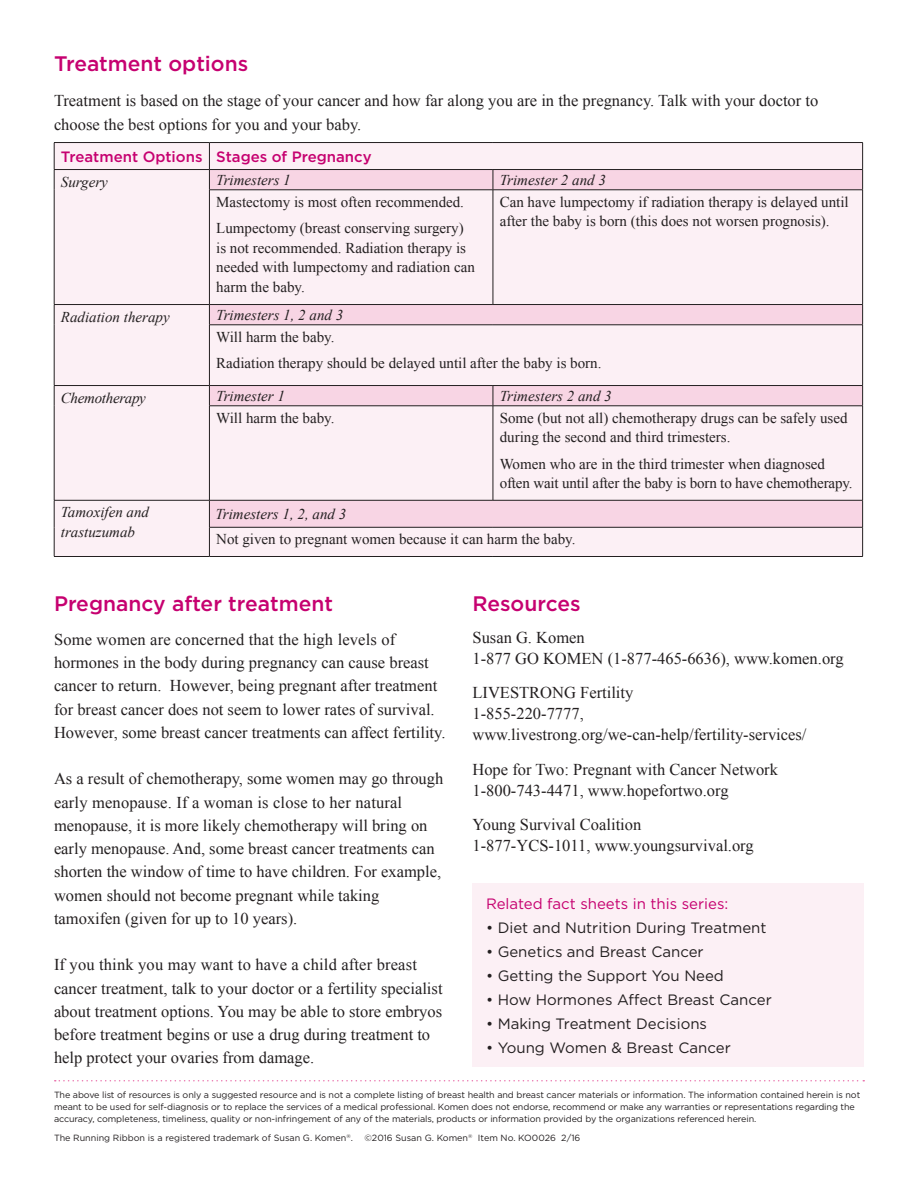
<style>
.page{position:relative;width:918px;height:1188px;background:#fff}
.page>*{position:absolute;margin:0;border:0;box-sizing:border-box;transform-origin:0 0}
.t1{font:500 21px "Gotham";color:#c60170}
.t2{font:16.5px/23.2px "Times New Roman";color:#231f20}
.t3{font:15px/19.5px "Times New Roman";color:#231f20}
.t4{font:15px "Gotham";color:#231f20}
.t5{font:italic 15px/19.5px "Times New Roman";color:#231f20}
.t6{font:500 15px "Gotham";color:#c60170}
.t7{font:15px "Gotham";color:#c60170}
.t8{font:italic 15px "Times New Roman";letter-spacing:-.02em;color:#231f20}
.t9{font:9px/12px "Gotham";letter-spacing:-.01em;color:#231f20}
</style>
<div class="page">
<svg style="left:55px;top:1080px;width:809px;height:2px"></svg>
<div style="left:472px;top:883px;width:392px;height:183px;background:#fcf0f5"></div>
<div style="left:55px;top:143px;width:807px;height:413px;background:#fcf0f5"></div>
<svg style="left:210px;top:170px;width:652px;height:357px;fill:#fcf0f5"></svg>
<hr style="left:493px;top:190px;width:370px;height:1px;background:#231f20">
<hr style="left:862px;top:190px;width:1px;height:114px;background:#231f20">
<hr style="left:493px;top:304px;width:370px;height:1px;background:#231f20">
<svg style="left:862px;top:305px;width:1px;height:20px"></svg>
<hr style="left:862px;top:325px;width:1px;height:60px;background:#231f20">
<hr style="left:493px;top:385px;width:370px;height:1px;background:#231f20">
<svg style="left:862px;top:386px;width:1px;height:20px"></svg>
<hr style="left:493px;top:406px;width:370px;height:1px;background:#231f20">
<hr style="left:862px;top:406px;width:1px;height:94px;background:#231f20">
<hr style="left:54px;top:142px;width:155px;height:1px;background:#231f20">
<hr style="left:209px;top:142px;width:284px;height:1px;background:#231f20">
<hr style="left:493px;top:142px;width:370px;height:1px;background:#231f20">
<svg style="left:862px;top:143px;width:1px;height:47px"></svg>
<hr style="left:54px;top:169px;width:155px;height:1px;background:#231f20">
<hr style="left:209px;top:169px;width:284px;height:1px;background:#231f20">
<hr style="left:493px;top:169px;width:370px;height:1px;background:#231f20">
<svg style="left:54px;top:143px;width:1px;height:47px"></svg>
<hr style="left:54px;top:190px;width:1px;height:114px;background:#231f20">
<svg style="left:209px;top:143px;width:1px;height:47px"></svg>
<svg style="left:493px;top:170px;width:1px;height:20px"></svg>
<hr style="left:209px;top:190px;width:284px;height:1px;background:#231f20">
<hr style="left:209px;top:190px;width:1px;height:114px;background:#231f20">
<hr style="left:493px;top:190px;width:1px;height:114px;background:#231f20">
<hr style="left:54px;top:304px;width:155px;height:1px;background:#231f20">
<svg style="left:54px;top:305px;width:1px;height:20px"></svg>
<hr style="left:54px;top:325px;width:1px;height:60px;background:#231f20">
<hr style="left:209px;top:304px;width:284px;height:1px;background:#231f20">
<svg style="left:209px;top:305px;width:1px;height:20px"></svg>
<hr style="left:209px;top:325px;width:284px;height:1px;background:#231f20">
<hr style="left:209px;top:325px;width:1px;height:60px;background:#231f20">
<hr style="left:493px;top:325px;width:370px;height:1px;background:#231f20">
<hr style="left:54px;top:385px;width:155px;height:1px;background:#231f20">
<svg style="left:54px;top:386px;width:1px;height:20px"></svg>
<hr style="left:54px;top:406px;width:1px;height:94px;background:#231f20">
<hr style="left:209px;top:385px;width:284px;height:1px;background:#231f20">
<svg style="left:209px;top:386px;width:1px;height:20px"></svg>
<svg style="left:493px;top:386px;width:1px;height:20px"></svg>
<hr style="left:209px;top:406px;width:284px;height:1px;background:#231f20">
<hr style="left:209px;top:406px;width:1px;height:94px;background:#231f20">
<hr style="left:493px;top:406px;width:1px;height:94px;background:#231f20">
<hr style="left:54px;top:500px;width:155px;height:1px;background:#231f20">
<svg style="left:54px;top:500px;width:1px;height:56px"></svg>
<hr style="left:54px;top:556px;width:155px;height:1px;background:#231f20">
<hr style="left:209px;top:500px;width:284px;height:1px;background:#231f20">
<hr style="left:493px;top:500px;width:370px;height:1px;background:#231f20">
<hr style="left:209px;top:527px;width:284px;height:1px;background:#231f20">
<svg style="left:209px;top:500px;width:1px;height:56px"></svg>
<hr style="left:493px;top:527px;width:370px;height:1px;background:#231f20">
<svg style="left:862px;top:500px;width:1px;height:56px"></svg>
<hr style="left:209px;top:556px;width:284px;height:1px;background:#231f20">
<hr style="left:493px;top:556px;width:370px;height:1px;background:#231f20">
<p class="t1" style="left:54px;top:51px;width:196px">Treatment options</p>
<p class="t2" style="left:54px;top:88px;width:766px;line-height:24px">Treatment is based on the stage of your cancer and how far along you are in the pregnancy. Talk with your doctor to choose the best options for you and your baby.</p>
<p class="t6" style="left:61px;top:148px;width:312px">Treatment Options Stages of Pregnancy</p>
<p class="t5" style="left:61px;top:172px;width:48px">Surgery</p>
<p class="t5" style="left:216px;top:170px;width:76px">Trimesters 1</p>
<p class="t5" style="left:500px;top:170px;width:108px">Trimester 2 and 3</p>
<p class="t3" style="left:216px;top:189px;width:249px;line-height:26.2px">Mastectomy is most often recommended.<br>Lumpectomy (breast conserving surgery)</p>
<p class="t3" style="left:216px;top:238px;width:260px">is not recommended. Radiation therapy is needed with lumpectomy and radiation can harm the baby.</p>
<p class="t3" style="left:500px;top:192px;width:351px">Can have lumpectomy if radiation therapy is delayed until after the baby is born (this does not worsen prognosis).</p>
<p class="t5" style="left:61px;top:307px;width:110px">Radiation therapy</p>
<p class="t5" style="left:216px;top:305px;width:129px">Trimesters 1, 2 and 3</p>
<p class="t3" style="left:216px;top:324px;width:387px;line-height:26.2px">Will harm the baby.<br>Radiation therapy should be delayed until after the baby is born.</p>
<p class="t8" style="left:61px;top:387px;width:87px">Chemotherapy</p>
<p class="t5" style="left:216px;top:386px;width:70px">Trimester 1</p>
<p class="t5" style="left:500px;top:386px;width:114px">Trimesters 2 and 3</p>
<p class="t3" style="left:216px;top:408px;width:120px">Will harm the baby.</p>
<p class="t3" style="left:500px;top:408px;width:349px">Some (but not all) chemotherapy drugs can be safely used during the second and third trimesters.</p>
<p class="t3" style="left:500px;top:454px;width:354px">Women who are in the third trimester when diagnosed often wait until after the baby is born to have chemotherapy.</p>
<p class="t5" style="left:61px;top:502px;width:90px">Tamoxifen and trastuzumab</p>
<p class="t5" style="left:215px;top:504px;width:132px">Trimesters 1, 2, and 3</p>
<p class="t3" style="left:216px;top:529px;width:361px">Not given to pregnant women because it can harm the baby.</p>
<p class="t1" style="left:54px;top:591px;width:281px">Pregnancy after treatment</p>
<p class="t2" style="left:54px;top:627px;width:393px">Some women are concerned that the high levels of hormones in the body during pregnancy can cause breast cancer to return. However, being pregnant after treatment for breast cancer does not seem to lower rates of survival.<br>However, some breast cancer treatments can affect fertility.</p>
<p class="t2" style="left:54px;top:767px;width:391px">As a result of chemotherapy, some women may go through early menopause. If a woman is close to her natural menopause, it is more likely chemotherapy will bring on early menopause. And, some breast cancer treatments can shorten the window of time to have children. For example, women should not become pregnant while taking tamoxifen (given for up to 10 years).</p>
<p class="t2" style="left:54px;top:953px;width:390px">If you think you may want to have a child after breast cancer treatment, talk to your doctor or a fertility specialist about treatment options. You may be able to store embryos before treatment begins or use a drug during treatment to help protect your ovaries from damage.</p>
<p class="t1" style="left:472px;top:591px;width:110px">Resources</p>
<p class="t2" style="left:472px;top:626px;width:373px;line-height:21px">Susan G. Komen<br>1-877 GO KOMEN (1-877-465-6636), www.komen.org</p>
<p class="t2" style="left:472px;top:682px;width:336px;line-height:21px">LIVESTRONG Fertility<br>1-855-220-7777, www.livestrong.org/we-can-help/fertility-services/</p>
<p class="t2" style="left:472px;top:758px;width:307px;line-height:21px">Hope for Two: Pregnant with Cancer Network<br>1-800-743-4471, www.hopefortwo.org</p>
<p class="t2" style="left:472px;top:814px;width:283px;line-height:21px">Young Survival Coalition<br>1-877-YCS-1011, www.youngsurvival.org</p>
<p class="t7" style="left:486px;top:895px;width:244px">Related fact sheets in this series:</p>
<p class="t4" style="left:486px;top:919px;width:282px">• Diet and Nutrition During Treatment</p>
<p class="t4" style="left:486px;top:943px;width:219px">• Genetics and Breast Cancer</p>
<p class="t4" style="left:486px;top:967px;width:239px">• Getting the Support You Need</p>
<p class="t4" style="left:486px;top:991px;width:287px">• How Hormones Affect Breast Cancer</p>
<p class="t4" style="left:486px;top:1015px;width:223px">• Making Treatment Decisions</p>
<p class="t4" style="left:486px;top:1039px;width:246px">• Young Women &amp; Breast Cancer</p>
<p class="t9" style="left:54px;top:1089px;width:808px">The above list of resources is only a suggested resource and is not a complete listing of breast health and breast cancer materials or information. The information contained herein is not meant to be used for self-diagnosis or to replace the services of a medical professional. Komen does not endorse, recommend or make any warranties or representations regarding the accuracy, completeness, timeliness, quality or non-infringement of any of the materials, products or information provided by the organizations referenced herein.</p>
<p class="t9" style="left:54px;top:1132px;width:300px">The Running Ribbon is a registered trademark of Susan G. Komen<sup>®</sup>.</p>
<p class="t9" style="left:364px;top:1132px;width:217px">©2016 Susan G. Komen<sup>®</sup> Item No. KO0026 2/16</p>
</div>
